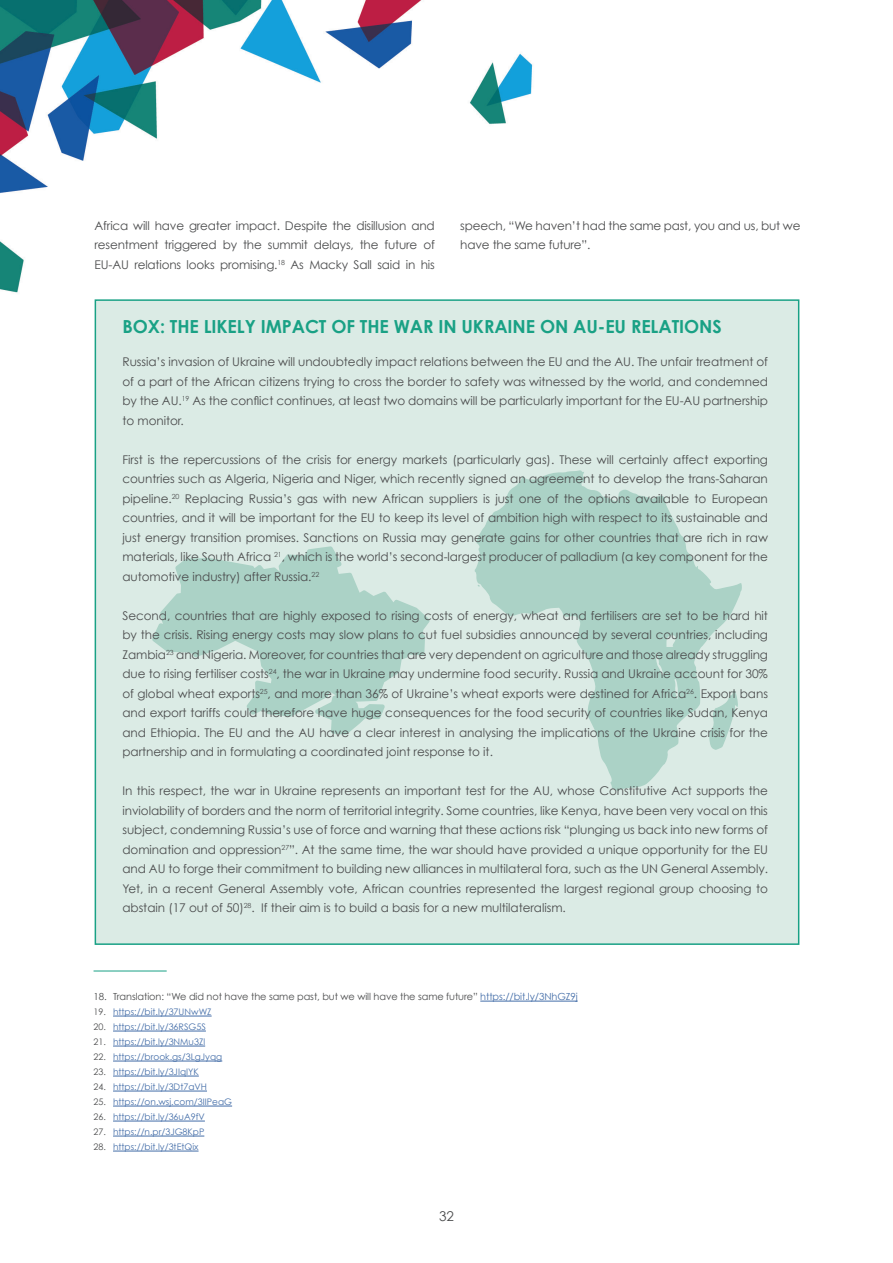
<style>
.page{position:relative;width:893px;height:1263px;background:#fff}
.page>*{position:absolute;margin:0;border:0;box-sizing:border-box;transform-origin:0 0}
.t1{font:700 18px "Century Gothic";letter-spacing:-.005em;color:#19a185}
.t2{font:13.5px "Century Gothic";color:#4b4c4d}
.t3{font:12px/19.5px "Century Gothic";letter-spacing:-.005em;color:#4b4c4d;text-align:justify}
.t4{font:9.75px "Century Gothic";letter-spacing:-.01em;color:#4b4c4d}
.t5{font:9px "Century Gothic";color:#436da8}
.s1{color:#436da8}
.s2{color:#4b4c4d}
</style>
<div class="page">
<img style="left:0;top:0;width:533px;height:301px">
<div style="left:95px;top:299px;width:704px;height:646px;background:#dbebe5;border:2px solid #19a185"></div>
<hr style="left:94px;top:971px;width:73px;height:1px;background:#19a185">
<hr style="left:480px;top:1001px;width:98px;height:1px;background:#436da8">
<hr style="left:113px;top:1016px;width:99px;height:1px;background:#436da8">
<hr style="left:113px;top:1031px;width:93px;height:1px;background:#436da8">
<hr style="left:113px;top:1046px;width:92px;height:1px;background:#436da8">
<hr style="left:113px;top:1061px;width:109px;height:1px;background:#436da8">
<hr style="left:113px;top:1076px;width:86px;height:1px;background:#436da8">
<hr style="left:113px;top:1091px;width:94px;height:1px;background:#436da8">
<hr style="left:113px;top:1106px;width:119px;height:1px;background:#436da8">
<hr style="left:113px;top:1121px;width:92px;height:1px;background:#436da8">
<hr style="left:113px;top:1136px;width:91px;height:1px;background:#436da8">
<hr style="left:113px;top:1151px;width:86px;height:1px;background:#436da8">
<svg style="left:152px;top:546px;width:278px;height:189px;fill:#abd2c6"></svg>
<svg style="left:474px;top:470px;width:268px;height:321px;fill:#abd2c6"></svg>
<p class="t3" style="left:95px;top:215px;width:342px">Africa will have greater impact. Despite the disillusion and resentment triggered by the summit delays, the future of EU-AU relations looks promising.<sup>18</sup> As Macky Sall said in his</p>
<p class="t3" style="left:460px;top:215px;width:342px">speech, “We haven’t had the same past, you and us, but we have the same future”.</p>
<p class="t1" style="left:122px;top:315px;width:601px">BOX: THE LIKELY IMPACT OF THE WAR IN UKRAINE ON AU-EU RELATIONS</p>
<p class="t3" style="left:122px;top:352px;width:647px">Russia’s invasion of Ukraine will undoubtedly impact relations between the EU and the AU. The unfair treatment of of a part of the African citizens trying to cross the border to safety was witnessed by the world, and condemned by the AU.<sup>19</sup> As the conflict continues, at least two domains will be particularly important for the EU-AU partnership to monitor.</p>
<p class="t3" style="left:122px;top:449px;width:647px">First is the repercussions of the crisis for energy markets (particularly gas). These will certainly affect exporting countries such as Algeria, Nigeria and Niger, which recently signed an agreement to develop the trans-Saharan pipeline.<sup>20</sup> Replacing Russia’s gas with new African suppliers is just one of the options available to European countries, and it will be important for the EU to keep its level of ambition high with respect to its sustainable and just energy transition promises. Sanctions on Russia may generate gains for other countries that are rich in raw materials, like South Africa <sup>21</sup>, which is the world’s second-largest producer of palladium (a key component for the automotive industry) after Russia.<sup>22</sup></p>
<p class="t3" style="left:122px;top:605px;width:647px">Second, countries that are highly exposed to rising costs of energy, wheat and fertilisers are set to be hard hit by the crisis. Rising energy costs may slow plans to cut fuel subsidies announced by several countries, including Zambia<sup>23</sup> and Nigeria. Moreover, for countries that are very dependent on agriculture and those already struggling due to rising fertiliser costs<sup>24</sup>, the war in Ukraine may undermine food security. Russia and Ukraine account for 30% of global wheat exports<sup>25</sup>, and more than 36% of Ukraine’s wheat exports were destined for Africa<sup>26</sup>. Export bans and export tariffs could therefore have huge consequences for the food security of countries like Sudan, Kenya and Ethiopia. The EU and the AU have a clear interest in analysing the implications of the Ukraine crisis for the partnership and in formulating a coordinated joint response to it.</p>
<p class="t3" style="left:122px;top:781px;width:647px">In this respect, the war in Ukraine represents an important test for the AU, whose Constitutive Act supports the inviolability of borders and the norm of territorial integrity. Some countries, like Kenya, have been very vocal on this subject, condemning Russia’s use of force and warning that these actions risk “plunging us back into new forms of domination and oppression<sup>27</sup>”. At the same time, the war should have provided a unique opportunity for the EU and AU to forge their commitment to building new alliances in multilateral fora, such as the UN General Assembly.<br>Yet, in a recent General Assembly vote, African countries represented the largest regional group choosing to abstain (17 out of 50)<sup>28</sup>. If their aim is to build a basis for a new multilateralism.</p>
<p class="t4" style="left:94px;top:991px;width:486px">18. Translation: “We did not have the same past, but we will have the same future” <span class="s1">https://bit.ly/3NhGZ9j</span></p>
<p class="t5" style="left:94px;top:1006px;width:120px"><span class="s2">19.</span> https://bit.ly/37UNwWZ</p>
<p class="t5" style="left:94px;top:1021px;width:114px"><span class="s2">20.</span> https://bit.ly/36RSG5S</p>
<p class="t5" style="left:94px;top:1036px;width:113px"><span class="s2">21.</span> https://bit.ly/3NMu3Zl</p>
<p class="t5" style="left:94px;top:1051px;width:130px"><span class="s2">22.</span> https://brook.gs/3LgJyqg</p>
<p class="t5" style="left:94px;top:1066px;width:107px"><span class="s2">23.</span> https://bit.ly/3JIqIYK</p>
<p class="t5" style="left:94px;top:1081px;width:115px"><span class="s2">24.</span> https://bit.ly/3Dt7aVH</p>
<p class="t5" style="left:94px;top:1096px;width:140px"><span class="s2">25.</span> https://on.wsj.com/3IIPeaG</p>
<p class="t5" style="left:94px;top:1111px;width:113px"><span class="s2">26.</span> https://bit.ly/36uA9fV</p>
<p class="t5" style="left:94px;top:1126px;width:112px"><span class="s2">27.</span> https://n.pr/3JG8KpP</p>
<p class="t5" style="left:94px;top:1141px;width:106px"><span class="s2">28.</span> https://bit.ly/3tEtQix</p>
<p class="t2" style="left:439px;top:1208px;width:16px">32</p>
</div>
